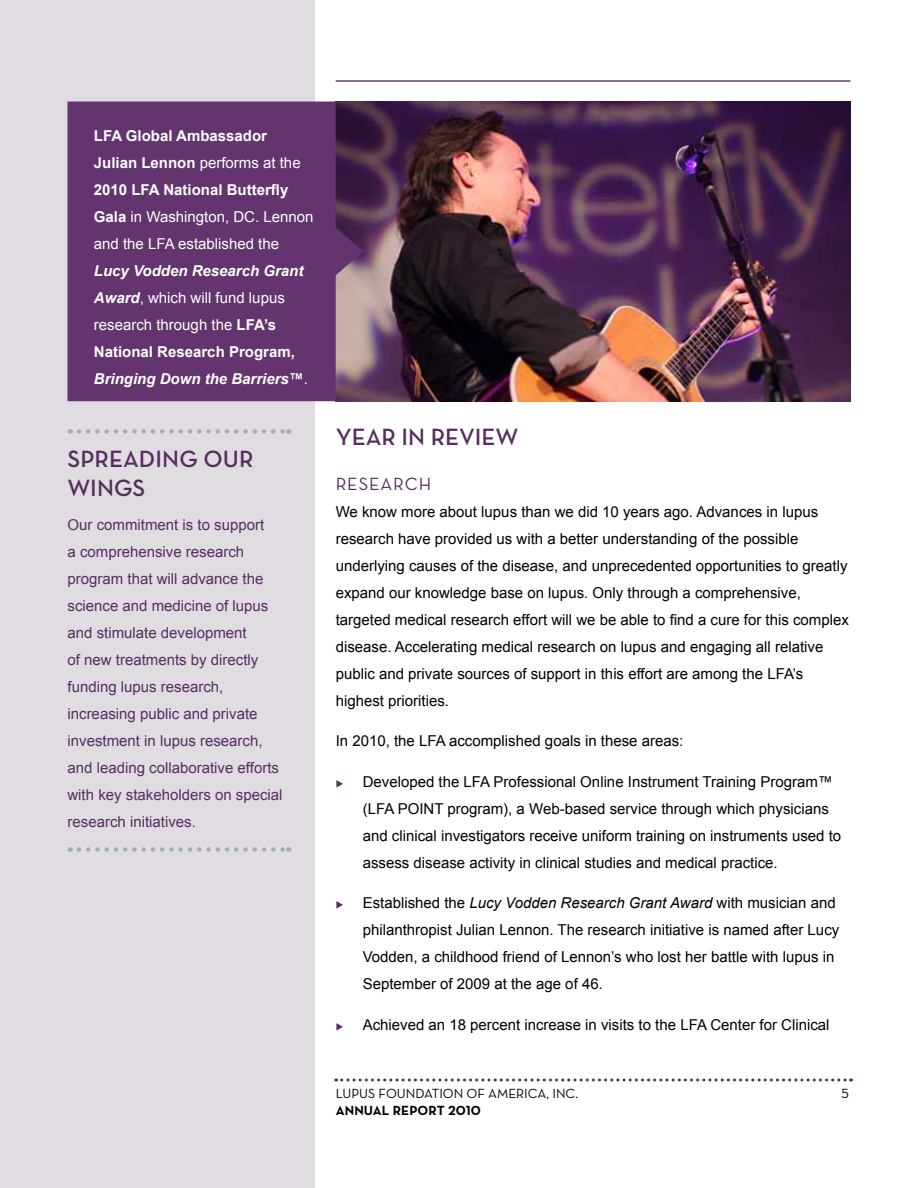
<style>
.page{position:relative;width:918px;height:1188px;background:#fff}
.page>*{position:absolute;margin:0;border:0;box-sizing:border-box;transform-origin:0 0}
.t1{font:24px/28.8px "Neutra Text Demi Alt";color:#552e5e}
.t2{font:18px "Neutra Text Book Alt";letter-spacing:.05em;color:#552e5e}
.t3{font:15px/27px "Arial";color:#000}
.t4{font:15px/27px "Arial";color:#552e5e}
.t5{font:italic 700 15px/27px "Arial";color:#fff}
.t6{font:700 15px/27px "Arial";color:#fff}
.t7{font:13.5px "Neutra Text Book Alt";color:#000}
.t8{font:13.5px "Neutra Text Bold Alt";letter-spacing:.01em;color:#000}
.s1{font-weight:400}
.s2{font-weight:400;font-style:normal}
.s3{font-style:normal}
.s4{color:#552e5e}
.s5{font-style:italic}
</style>
<div class="page">
<div style="left:0;top:0;width:314px;height:1188px;background:#e1dbe2"></div>
<svg style="left:336px;top:1078px;width:516px;height:4px"></svg>
<hr style="left:336px;top:80px;width:515px;height:2px;background:#552e5e">
<img style="left:336px;top:102px;width:514px;height:299px">
<div style="left:68px;top:102px;width:268px;height:299px;background:#63346e"></div>
<svg style="left:79px;top:429px;width:210px;height:5px"></svg>
<svg style="left:79px;top:847px;width:210px;height:5px"></svg>
<svg style="left:333px;top:214px;width:31px;height:75px;background:#724d70"></svg>
<p class="t6" style="left:94px;top:122px;width:221px">LFA Global Ambassador<br>Julian Lennon <span class="s1">performs at the<br></span>2010 LFA National Butterfly<br>Gala <span class="s1">in Washington, DC. Lennon and the LFA established the</span></p>
<p class="t5" style="left:94px;top:257px;width:216px">Lucy Vodden Research Grant<br>Award<span class="s2">, which will fund lupus research through the</span> <span class="s3">LFA’s<br>National Research Program,<br></span>Bringing Down the Barriers<span class="s3">™</span><span class="s2">.</span></p>
<h1 class="t1" style="left:68px;top:444px;width:188px">SPREADING OUR<br>WINGS</h1>
<p class="t4" style="left:68px;top:511px;width:217px">Our commitment is to support<br>a comprehensive research program that will advance the science and medicine of lupus and stimulate development<br>of new treatments by directly funding lupus research, increasing public and private investment in lupus research, and leading collaborative efforts with key stakeholders on special research initiatives.</p>
<h1 class="t1" style="left:336px;top:422px;width:183px">YEAR IN REVIEW</h1>
<p class="t2" style="left:336px;top:473px;width:97px">RESEARCH</p>
<p class="t3" style="left:336px;top:498px;width:515px">We know more about lupus than we did 10 years ago. Advances in lupus research have provided us with a better understanding of the possible underlying causes of the disease, and unprecedented opportunities to greatly expand our knowledge base on lupus. Only through a comprehensive, targeted medical research effort will we be able to find a cure for this complex disease. Accelerating medical research on lupus and engaging all relative public and private sources of support in this effort are among the LFA’s highest priorities.</p>
<p class="t3" style="left:336px;top:728px;width:349px">In 2010, the LFA accomplished goals in these areas:</p>
<p class="t3" style="left:363px;top:768px;width:480px;text-indent:-27px"><span class="s4">◆</span> Developed the LFA Professional Online Instrument Training Program™ (LFA POINT program), a Web-based service through which physicians and clinical investigators receive uniform training on instruments used to assess disease activity in clinical studies and medical practice.</p>
<p class="t3" style="left:363px;top:890px;width:478px;text-indent:-27px"><span class="s4">◆</span> Established the <span class="s5">Lucy Vodden Research Grant Award</span> with musician and philanthropist Julian Lennon. The research initiative is named after Lucy Vodden, a childhood friend of Lennon’s who lost her battle with lupus in September of 2009 at the age of 46.</p>
<p class="t3" style="left:336px;top:1011px;width:495px"><span class="s4">◆</span> Achieved an 18 percent increase in visits to the LFA Center for Clinical</p>
<p class="t7" style="left:336px;top:1086px;width:244px">LUPUS FOUNDATION OF AMERICA, I NC.</p>
<p class="t7" style="left:842px;top:1086px;width:9px">5</p>
<p class="t8" style="left:336px;top:1102px;width:147px">ANNUAL REPORT 2010</p>
</div>
